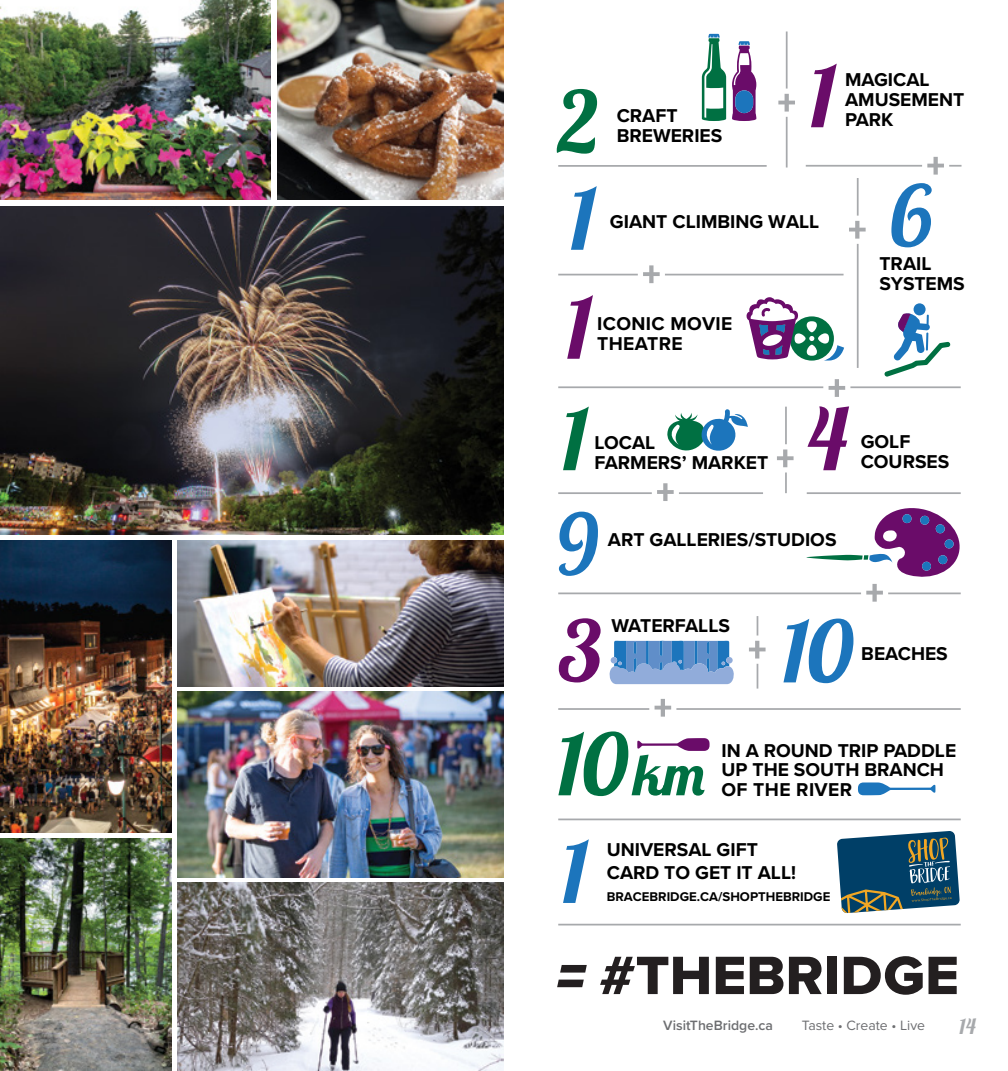
<style>
.page{position:relative;width:1008px;height:1071px;background:#fff}
.page>*{position:absolute;margin:0;border:0;box-sizing:border-box;transform-origin:0 0}
.t1{font:85.23px "Lobster 1.3";color:#1c75bc}
.t2{font:85.23px "Lobster 1.3";color:#007042}
.t3{font:85.23px "Lobster 1.3";color:#6a0c69}
.t4{font:56px "Proxima Nova Extrabld";color:#231f20}
.t5{font:21px "Lobster 1.3";color:#a7a9ac}
.t6{font:700 19.25px/19.6px "Proxima Nova";color:#010101}
.t7{font:700 19.25px/19.6px "Proxima Nova";letter-spacing:.02em;color:#010101}
.t8{font:600 14px "Proxima Nova";color:#6d6e71}
.t9{font:14px "Proxima Nova";color:#6d6e71}
.t10{font:700 13.12px "Proxima Nova";color:#010101}
.s1{font-family:"Lobster 1.3";font-size:68.08px}
</style>
<div class="page">
<hr style="left:786px;top:32px;width:2px;height:136px;background:#a7a9ac">
<hr style="left:785px;top:407px;width:2px;height:86px;background:#a7a9ac">
<hr style="left:757px;top:616px;width:1px;height:73px;background:#a7a9ac">
<hr style="left:857px;top:178px;width:2px;height:190px;background:#a7a9ac">
<hr style="left:558px;top:165px;width:209px;height:2px;background:#a7a9ac">
<hr style="left:558px;top:274px;width:286px;height:1px;background:#a7a9ac">
<hr style="left:558px;top:386px;width:403px;height:2px;background:#a7a9ac">
<hr style="left:558px;top:593px;width:403px;height:1px;background:#a7a9ac">
<hr style="left:558px;top:708px;width:403px;height:2px;background:#a7a9ac">
<hr style="left:558px;top:492px;width:205px;height:2px;background:#a7a9ac">
<hr style="left:807px;top:492px;width:154px;height:2px;background:#a7a9ac">
<hr style="left:806px;top:165px;width:156px;height:2px;background:#a7a9ac">
<svg style="left:667px;top:409px;width:81px;height:42px"></svg>
<svg style="left:609px;top:640px;width:125px;height:44px;background:#729dd1"></svg>
<svg style="left:632px;top:738px;width:78px;height:58px"></svg>
<svg style="left:858px;top:782px;width:77px;height:13px"></svg>
<svg style="left:747px;top:297px;width:97px;height:64px"></svg>
<svg style="left:702px;top:34px;width:24px;height:87px"></svg>
<svg style="left:732px;top:41px;width:24px;height:80px"></svg>
<div style="left:735px;top:90px;width:18px;height:23px;background:#1c75bc;border-radius:9px"></div>
<svg style="left:884px;top:303px;width:67px;height:74px"></svg>
<svg style="left:778px;top:89px;width:17px;height:28px"></svg>
<svg style="left:922px;top:156px;width:27px;height:19px"></svg>
<svg style="left:777px;top:444px;width:17px;height:29px"></svg>
<svg style="left:749px;top:636px;width:17px;height:28px"></svg>
<svg style="left:649px;top:698px;width:27px;height:19px"></svg>
<svg style="left:806px;top:508px;width:155px;height:94px"></svg>
<svg style="left:652px;top:483px;width:27px;height:18px"></svg>
<svg style="left:823px;top:379px;width:27px;height:18px"></svg>
<svg style="left:638px;top:265px;width:27px;height:19px"></svg>
<svg style="left:849px;top:216px;width:17px;height:28px"></svg>
<hr style="left:558px;top:819px;width:403px;height:1px;background:#a7a9ac">
<hr style="left:558px;top:924px;width:403px;height:1px;background:#a7a9ac">
<img style="left:0;top:0;width:270px;height:199px">
<img style="left:0;top:839px;width:171px;height:232px">
<img style="left:0;top:540px;width:171px;height:292px">
<img style="left:178px;top:883px;width:326px;height:188px">
<img style="left:278px;top:0;width:226px;height:199px">
<img style="left:178px;top:692px;width:326px;height:186px">
<img style="left:178px;top:540px;width:326px;height:147px">
<img style="left:0;top:206px;width:504px;height:328px">
<svg style="left:837px;top:831px;width:123px;height:82px;background:#3d6678"></svg>
<h1 class="t2" style="left:558px;top:67px;width:43px">2</h1>
<p class="t6" style="left:617px;top:106px;width:62px">CRAFT</p>
<p class="t6" style="left:617px;top:125px;width:107px">BREWERIES</p>
<h1 class="t3" style="left:809px;top:42px;width:28px">1</h1>
<p class="t6" style="left:845px;top:70px;width:121px">MAGICAL<br>AMUSEMENT<br>PARK</p>
<h1 class="t1" style="left:569px;top:165px;width:28px">1</h1>
<h1 class="t1" style="left:890px;top:162px;width:44px">6</h1>
<p class="t6" style="left:610px;top:211px;width:211px">GIANT CLIMBING WALL</p>
<h1 class="t3" style="left:565px;top:274px;width:28px">1</h1>
<p class="t7" style="left:597px;top:313px;width:137px">ICONIC MOVIE<br>THEATRE</p>
<p class="t6" style="left:879px;top:254px;width:87px">TRAIL<br>SYSTEMS</p>
<h1 class="t2" style="left:561px;top:385px;width:28px">1</h1>
<p class="t6" style="left:595px;top:433px;width:175px">LOCAL<br>FARMERS’ MARKET</p>
<h1 class="t3" style="left:807px;top:385px;width:42px">4</h1>
<p class="t6" style="left:861px;top:431px;width:90px">GOLF<br>COURSES</p>
<h1 class="t1" style="left:557px;top:490px;width:43px">9</h1>
<p class="t6" style="left:608px;top:529px;width:230px">ART GALLERIES/STUDIOS</p>
<h1 class="t3" style="left:558px;top:597px;width:45px">3</h1>
<p class="t6" style="left:611px;top:615px;width:120px">WATERFALLS</p>
<h1 class="t1" style="left:782px;top:597px;width:73px">10</h1>
<p class="t6" style="left:861px;top:643px;width:88px">BEACHES</p>
<h1 class="t2" style="left:557px;top:710px;width:73px">10</h1>
<p class="t6" style="left:722px;top:740px;width:236px">IN A ROUND TRIP PADDLE<br>UP THE SOUTH BRANCH<br>OF THE RIVER</p>
<h1 class="t1" style="left:561px;top:818px;width:28px">1</h1>
<p class="t6" style="left:607px;top:837px;width:191px;line-height:23.1px">UNIVERSAL GIFT<br>CARD TO GET IT ALL!</p>
<p class="t10" style="left:607px;top:887px;width:225px">BRACEBRIDGE.CA/SHOPTHEBRIDGE</p>
<h2 class="t4" style="left:555px;top:934px;width:406px"><span class="s1">=</span> #THEBRIDGE</h2>
<p class="t8" style="left:663px;top:1015px;width:111px">VisitTheBridge.ca</p>
<p class="t9" style="left:802px;top:1015px;width:125px">Taste • Create • Live</p>
<p class="t5" style="left:959px;top:1013px;width:18px">14</p>
</div>
